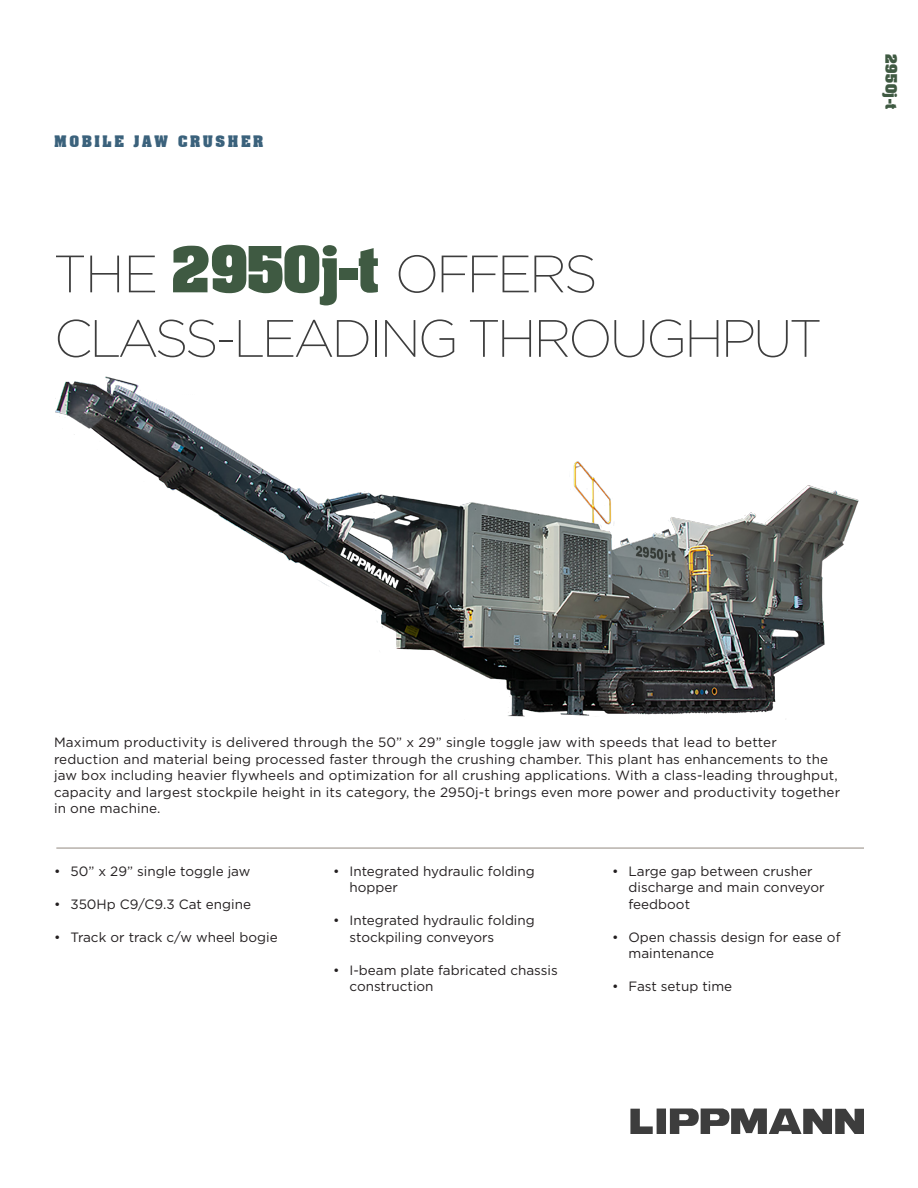
<style>
.page{position:relative;width:918px;height:1188px;background:#fff}
.page>*{position:absolute;margin:0;border:0;box-sizing:border-box;transform-origin:0 0}
.t1{font:200 52.5px "Gotham";letter-spacing:-.055em;color:#3d3d3d}
.Body_Copy_Bullets{font:13.5px "Gotham";letter-spacing:.005em;color:#231f20}
.t2{font:700 13.5px "Aardvark";letter-spacing:.2em;color:#3b627c}
.t3{font:700 13.5px "Aardvark";letter-spacing:.05em;color:#3f5a42}
.s1{font-family:"Aardvark";font-weight:700;font-size:54px;color:#3f5a42}
</style>
<div class="page">
<hr style="left:56px;top:848px;width:808px;height:1px;background:#9e978e">
<img style="left:55px;top:376px;width:804px;height:341px">
<svg style="left:630px;top:1109px;width:23px;height:25px"></svg>
<div style="left:657px;top:1109px;width:9px;height:25px;background:#3d3d3d"></div>
<svg style="left:670px;top:1109px;width:194px;height:25px"></svg>
<p class="t2" style="left:54px;top:130px;width:211px">MOBILE JAW CRUSHER</p>
<p class="t1" style="left:54px;top:245px;width:545px">THE <span class="s1">2950j-t</span> OFFERS</p>
<p class="t1" style="left:54px;top:310px;width:769px">CLASS-LEADING THROUGHPUT</p>
<p class="t3" style="left:903px;top:54px;width:57px;rotate:90deg">2950j-t</p>
<p class="Body_Copy_Bullets" style="left:54px;top:734px;width:724px">Maximum productivity is delivered through the 50” x 29” single toggle jaw with speeds that lead to better</p>
<p class="Body_Copy_Bullets" style="left:54px;top:750px;width:776px">reduction and material being processed faster through the crushing chamber. This plant has enhancements to the</p>
<p class="Body_Copy_Bullets" style="left:54px;top:767px;width:785px">jaw box including heavier flywheels and optimization for all crushing applications. With a class-leading throughput,</p>
<p class="Body_Copy_Bullets" style="left:54px;top:783px;width:788px">capacity and largest stockpile height in its category, the 2950j-t brings even more power and productivity together</p>
<p class="Body_Copy_Bullets" style="left:54px;top:800px;width:108px">in one machine.</p>
<p class="Body_Copy_Bullets" style="left:54px;top:862px;width:198px">• 50” x 29” single toggle jaw</p>
<p class="Body_Copy_Bullets" style="left:54px;top:895px;width:199px">• 350Hp C9/C9.3 Cat engine</p>
<p class="Body_Copy_Bullets" style="left:54px;top:928px;width:225px">• Track or track c/w wheel bogie</p>
<p class="Body_Copy_Bullets" style="left:333px;top:862px;width:203px">• Integrated hydraulic folding</p>
<p class="Body_Copy_Bullets" style="left:349px;top:879px;width:50px">hopper</p>
<p class="Body_Copy_Bullets" style="left:333px;top:912px;width:203px">• Integrated hydraulic folding</p>
<p class="Body_Copy_Bullets" style="left:349px;top:928px;width:146px">stockpiling conveyors</p>
<p class="Body_Copy_Bullets" style="left:333px;top:961px;width:226px">• I-beam plate fabricated chassis</p>
<p class="Body_Copy_Bullets" style="left:349px;top:978px;width:86px">construction</p>
<p class="Body_Copy_Bullets" style="left:612px;top:862px;width:202px">• Large gap between crusher</p>
<p class="Body_Copy_Bullets" style="left:628px;top:879px;width:198px">discharge and main conveyor</p>
<p class="Body_Copy_Bullets" style="left:628px;top:895px;width:63px">feedboot</p>
<p class="Body_Copy_Bullets" style="left:612px;top:928px;width:230px">• Open chassis design for ease of</p>
<p class="Body_Copy_Bullets" style="left:628px;top:945px;width:87px">maintenance</p>
<p class="Body_Copy_Bullets" style="left:612px;top:978px;width:122px">• Fast setup time</p>
</div>
